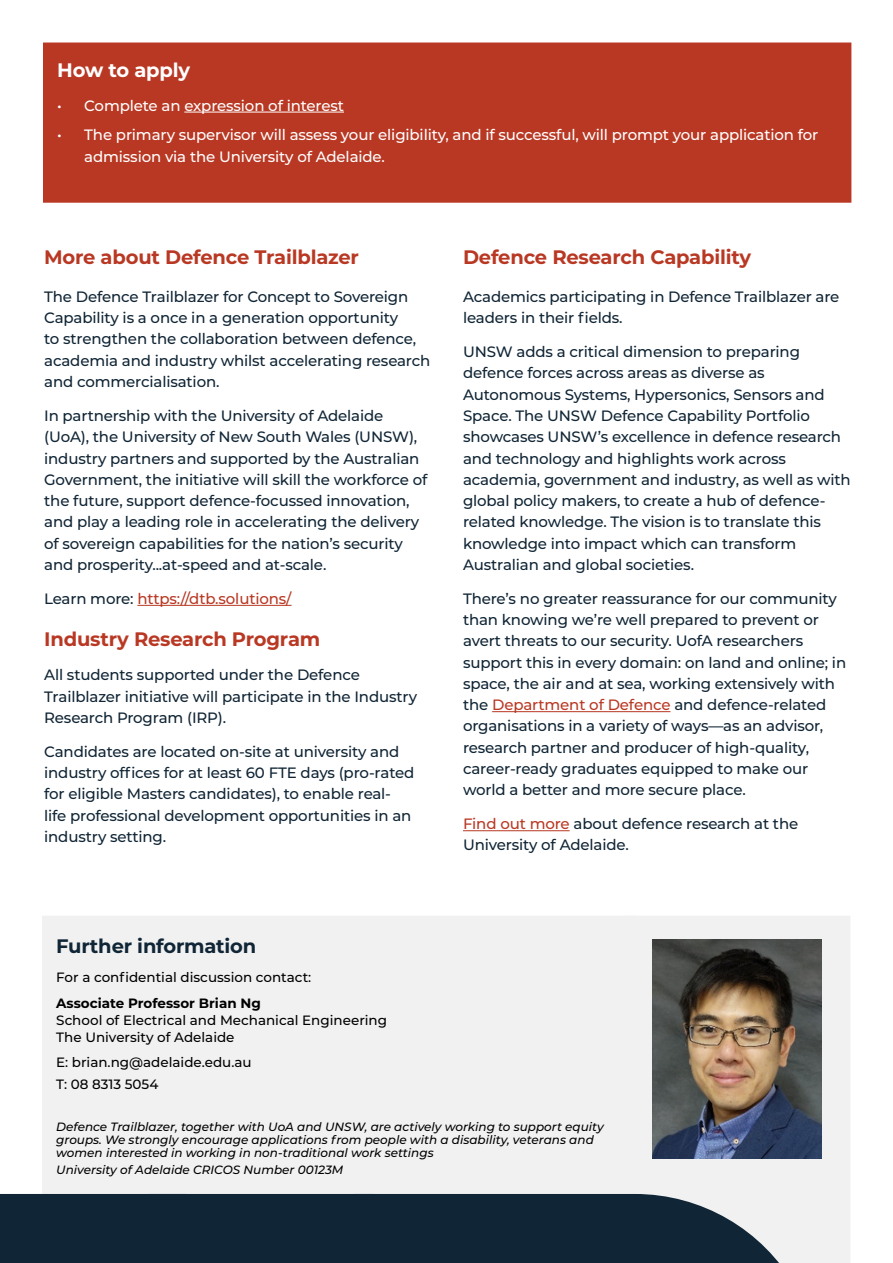
<style>
.page{position:relative;width:893px;height:1263px;background:#fff}
.page>*{position:absolute;margin:0;border:0;box-sizing:border-box;transform-origin:0 0}
.t1{font:700 19.5px "Montserrat";letter-spacing:-.01em;color:#b93823}
.t2{font:700 19.5px "Montserrat";letter-spacing:-.01em;color:#102535}
.t3{font:700 19.5px "Montserrat";letter-spacing:-.01em;color:#fff}
.t4{font:500 15px/21.3px "Montserrat";letter-spacing:-.01em;color:#102535}
.t5{font:500 15px/21.3px "Montserrat";letter-spacing:-.01em;color:#fff}
.t6{font:500 15px "Montserrat";letter-spacing:-.01em;color:#b93823}
.t7{font:500 13.5px/17px "Montserrat";color:#000}
.t8{font:700 13.5px "Montserrat";color:#000}
.t9{font:italic 500 12px/12.8px "Montserrat";color:#000}
.s1{color:#102535}
.s2{color:#b93823}
</style>
<div class="page">
<hr style="left:137px;top:605px;width:155px;height:1px;background:#b93823">
<hr style="left:492px;top:711px;width:178px;height:1px;background:#b93823">
<hr style="left:463px;top:830px;width:107px;height:1px;background:#b93823">
<div style="left:635px;top:916px;width:215px;height:278px;background:#f1f1f1"></div>
<div style="left:42px;top:916px;width:593px;height:278px;background:#f1f1f1"></div>
<img style="left:652px;top:939px;width:170px;height:219px">
<div style="left:44px;top:43px;width:807px;height:159px;background:#b93823"></div>
<hr style="left:184px;top:112px;width:160px;height:1px;background:#fff">
<div style="left:43px;top:43px;width:808px;height:160px;border:2px solid #b93823"></div>
<svg style="left:0;top:1194px;width:850px;height:69px"></svg>
<h1 class="t3" style="left:57px;top:56px;width:134px">How to apply</h1>
<p class="t5" style="left:57px;top:94px;width:288px">• Complete an expression of interest</p>
<p class="t5" style="left:84px;top:124px;width:736px;text-indent:-27px">• The primary supervisor will assess your eligibility, and if successful, will prompt your application for admission via the University of Adelaide.</p>
<h1 class="t1" style="left:44px;top:243px;width:316px">More about Defence Trailblazer</h1>
<p class="t4" style="left:44px;top:285px;width:388px">The Defence Trailblazer for Concept to Sovereign Capability is a once in a generation opportunity<br>to strengthen the collaboration between defence, academia and industry whilst accelerating research and commercialisation.</p>
<p class="t4" style="left:44px;top:404px;width:385px">In partnership with the University of Adelaide (UoA), the University of New South Wales (UNSW), industry partners and supported by the Australian Government, the initiative will skill the workforce of the future, support defence-focussed innovation, and play a leading role in accelerating the delivery of sovereign capabilities for the nation’s security and prosperity...at-speed and at-scale.</p>
<p class="t6" style="left:44px;top:588px;width:249px"><span class="s1">Learn more:</span> https://dtb.solutions/</p>
<h1 class="t1" style="left:44px;top:625px;width:278px">Industry Research Program</h1>
<p class="t4" style="left:44px;top:664px;width:374px">All students supported under the Defence<br>Trailblazer initiative will participate in the Industry<br>Research Program (IRP).</p>
<p class="t4" style="left:44px;top:740px;width:372px">Candidates are located on-site at university and industry offices for at least 60 FTE days (pro-rated for eligible Masters candidates), to enable real&shy;life professional development opportunities in an industry setting.</p>
<h1 class="t1" style="left:463px;top:243px;width:290px">Defence Research Capability</h1>
<p class="t4" style="left:463px;top:285px;width:378px">Academics participating in Defence Trailblazer are leaders in their fields.</p>
<p class="t4" style="left:463px;top:341px;width:389px">UNSW adds a critical dimension to preparing defence forces across areas as diverse as Autonomous Systems, Hypersonics, Sensors and Space. The UNSW Defence Capability Portfolio showcases UNSW’s excellence in defence research and technology and highlights work across academia, government and industry, as well as with global policy makers, to create a hub of defence&shy;related knowledge. The vision is to translate this knowledge into impact which can transform Australian and global societies.</p>
<p class="t4" style="left:463px;top:587px;width:385px">There’s no greater reassurance for our community than knowing we’re well prepared to prevent or avert threats to our security. UofA researchers support this in every domain: on land and online; in space, the air and at sea, working extensively with the <span class="s2">Department of Defence</span> and defence-related organisations in a variety of ways—as an advisor, research partner and producer of high-quality, career-ready graduates equipped to make our world a better and more secure place.</p>
<p class="t4" style="left:463px;top:812px;width:337px"><span class="s2">Find out more</span> about defence research at the<br>University of Adelaide.</p>
<h1 class="t2" style="left:56px;top:931px;width:202px">Further information</h1>
<p class="t7" style="left:56px;top:968px;width:257px">For a confidential discussion contact:</p>
<p class="t8" style="left:56px;top:993px;width:206px">Associate Professor Brian Ng</p>
<p class="t7" style="left:56px;top:1011px;width:332px">School of Electrical and Mechanical Engineering<br>The University of Adelaide</p>
<p class="t7" style="left:56px;top:1051px;width:197px;line-height:21.3px">E: brian.ng@adelaide.edu.au<br>T: 08 8313 5054</p>
<p class="t9" style="left:56px;top:1120px;width:549px">Defence Trailblazer, together with UoA and UNSW, are actively working to support equity groups. We strongly encourage applications from people with a disability, veterans and women interested in working in non-traditional work settings</p>
<p class="t9" style="left:56px;top:1162px;width:289px">University of Adelaide CRICOS Number 00123M</p>
</div>
